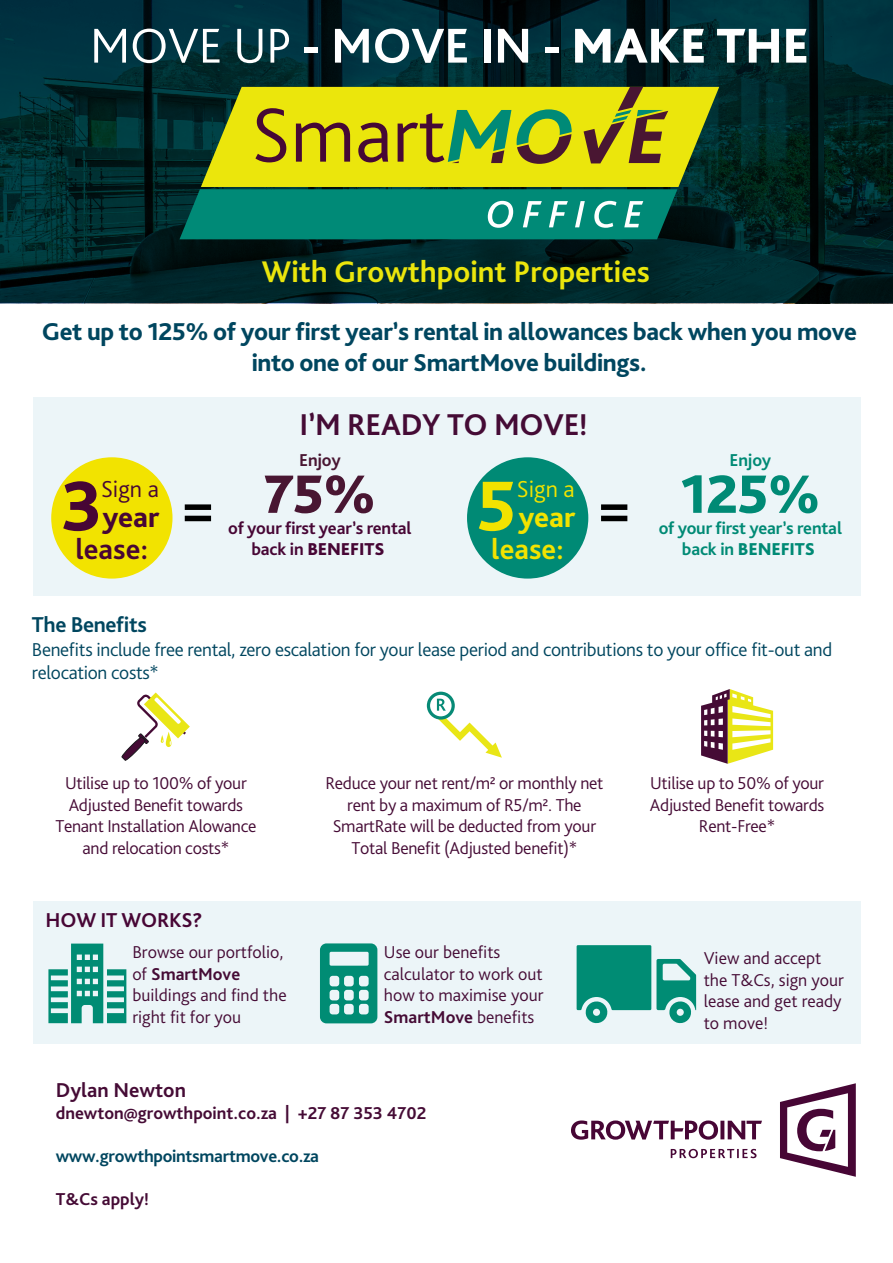
<style>
.page{position:relative;width:893px;height:1263px;background:#fff}
.page>*{position:absolute;margin:0;border:0;box-sizing:border-box;transform-origin:0 0}
.t1{font:800 73.8px "Bliss Pro";color:#f2e300}
.t2{font:800 73.8px "Bliss Pro";color:#470635}
.t3{font:800 56.55px "Bliss Pro";color:#491632}
.t4{font:700 51.15px "Bliss Pro";letter-spacing:-.01em;color:#fff}
.t5{font:700 31.5px "Bliss Pro";letter-spacing:-.01em;color:#450b35}
.t6{font:700 31.2px "Bliss Pro";color:#ebe60c}
.t7{font:700 29.85px/32px "Bliss Pro";color:#f2e300}
.t8{font:700 29.85px "Bliss Pro";color:#470635}
.t9{font:800 29.85px "Bliss Pro";color:#470635}
.t10{font:800 25.5px/30.6px "Bliss Pro";letter-spacing:-.015em;color:#00465f;text-align:center}
.t11{font:300 24.3px "Bliss Pro";color:#f2e300}
.t12{font:300 24.3px "Bliss Pro";color:#470635}
.t13{font:700 22.5px "Bliss Pro";letter-spacing:-.015em;color:#00465f}
.t14{font:700 21px "Bliss Pro";letter-spacing:-.01em;color:#470635}
.t15{font:700 21px "Bliss Pro";color:#450b35}
.t16{font:300 19.5px/23.4px "Bliss Pro";letter-spacing:-.015em;color:#00465f}
.t17{font:300 18px/21.6px "Bliss Pro";letter-spacing:-.015em;color:#450b35;text-align:center}
.t18{font:700 18px "Bliss Pro";color:#450b35}
.t19{font:700 18px/21.6px "Bliss Pro";letter-spacing:-.01em;color:#008a75;text-align:center}
.t20{font:700 18px/21.6px "Bliss Pro";letter-spacing:-.01em;color:#470635;text-align:center}
.t21{font:700 18px "Bliss Pro";letter-spacing:-.015em;color:#00465f}
.t22{font:700 18px "Bliss Pro";letter-spacing:-.01em;color:#491632}
.s1{font-weight:300}
.s2{font-weight:800}
.s3{font-size:55.8px;color:#000}
.s4{font-weight:700}
</style>
<div class="page">
<div style="left:33px;top:397px;width:828px;height:199px;background:#ecf5f8"></div>
<div style="left:33px;top:901px;width:827px;height:142px;background:#ecf5f8"></div>
<svg style="left:0;top:0;width:893px;height:302px;background:#00272b"></svg>
<div style="left:467px;top:457px;width:121px;height:122px;background:#008a75;border-radius:50%"></div>
<div style="left:51px;top:457px;width:121px;height:122px;background:#f2e300;border-radius:50%"></div>
<svg style="left:201px;top:87px;width:518px;height:100px;background:#bbc013"></svg>
<svg style="left:255px;top:87px;width:413px;height:77px;background:#bcb91b"></svg>
<svg style="left:179px;top:189px;width:498px;height:50px;background:#0c8a79"></svg>
<svg style="left:701px;top:689px;width:72px;height:75px"></svg>
<svg style="left:121px;top:692px;width:69px;height:69px"></svg>
<svg style="left:427px;top:692px;width:75px;height:66px"></svg>
<svg style="left:577px;top:945px;width:119px;height:79px"></svg>
<svg style="left:320px;top:943px;width:57px;height:80px"></svg>
<svg style="left:48px;top:943px;width:78px;height:80px"></svg>
<svg style="left:571px;top:1083px;width:285px;height:94px"></svg>
<h3 class="t4" style="left:90px;top:14px;width:721px"><span class="s1">MOVE UP</span> - MOVE IN - <span class="s2">MAKE THE</span></h3>
<h3 class="t6" style="left:262px;top:252px;width:389px">With Growthpoint Properties</h3>
<h3 class="t10" style="left:42px;top:317px;width:817px">Get up to 125% of your first year’s rental in allowances back when you move into one of our SmartMove buildings.</h3>
<h3 class="t12" style="left:101px;top:474px;width:59px">Sign a</h3>
<h1 class="t2" style="left:61px;top:460px;width:43px">3</h1>
<h3 class="t9" style="left:103px;top:499px;width:59px">year</h3>
<h3 class="t8" style="left:75px;top:531px;width:74px">lease:</h3>
<h3 class="t5" style="left:300px;top:405px;width:290px">I’M READY TO MOVE!</h3>
<p class="t22" style="left:299px;top:449px;width:43px">Enjoy</p>
<p class="t19" style="left:730px;top:449px;width:43px">Enjoy</p>
<h2 class="t3" style="left:183px;top:459px;width:195px"><sub>=</sub> 75%</h2>
<p class="t20" style="left:228px;top:517px;width:185px">of your first year’s rental back in <span class="s2">BENEFITS</span></p>
<h3 class="t7" style="left:491px;top:501px;width:331px;text-indent:27px"><span class="s2">year</span> <span class="s3">=</span> <sup>125% </sup>lease:</h3>
<h3 class="t11" style="left:517px;top:474px;width:59px">Sign a</h3>
<h1 class="t1" style="left:477px;top:460px;width:41px">5</h1>
<p class="t19" style="left:659px;top:517px;width:185px">of your first year’s rental back in <span class="s2">BENEFITS</span></p>
<p class="t13" style="left:32px;top:611px;width:116px">The Benefits</p>
<p class="t16" style="left:32px;top:638px;width:802px">Benefits include free rental, zero escalation for your lease period and contributions to your office fit-out and relocation costs*</p>
<p class="t17" style="left:55px;top:772px;width:203px">Utilise up to 100% of your<br>Adjusted Benefit towards<br>Tenant Installation Alowance and relocation costs*</p>
<p class="t17" style="left:325px;top:772px;width:280px">Reduce your net rent/m2 or monthly net rent by a maximum of R5/m2. The SmartRate will be deducted from your Total Benefit (Adjusted benefit)*</p>
<p class="t17" style="left:650px;top:772px;width:176px">Utilise up to 50% of your<br>Adjusted Benefit towards<br>Rent-Free*</p>
<p class="t14" style="left:46px;top:907px;width:159px">HOW IT WORKS?</p>
<p class="t17" style="left:132px;top:941px;width:156px;text-align:left">Browse our portfolio, of <span class="s4">SmartMove </span>buildings and find the right fit for you</p>
<p class="t17" style="left:384px;top:941px;width:161px;text-align:left">Use our benefits calculator to work out how to maximise your<br><span class="s4">SmartMove</span> benefits</p>
<p class="t17" style="left:704px;top:947px;width:142px;text-align:left">View and accept the T&amp;Cs, sign your lease and get ready to move!</p>
<p class="t15" style="left:56px;top:1077px;width:132px">Dylan Newton</p>
<p class="t18" style="left:56px;top:1102px;width:372px">dnewton@growthpoint.co.za | +27 87 353 4702</p>
<p class="t21" style="left:56px;top:1145px;width:265px">www.growthpointsmartmove.co.za</p>
<p class="t18" style="left:56px;top:1188px;width:95px">T&amp;Cs apply!</p>
</div>
